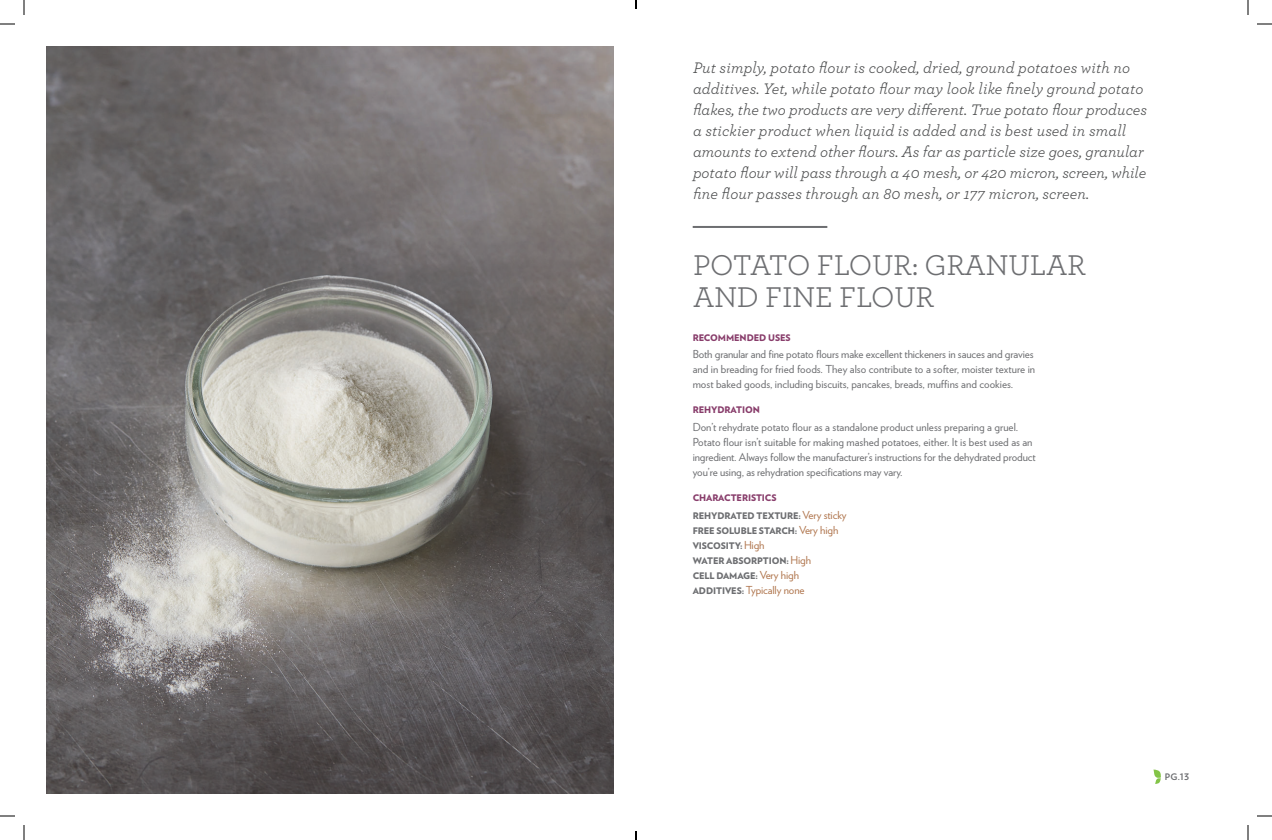
<style>
.page{position:relative;width:1272px;height:840px;background:#fff}
.page>*{position:absolute;margin:0;border:0;box-sizing:border-box;transform-origin:0 0}
.t1{font:30px/32px "Archer";letter-spacing:-.01em;color:#6d6e71}
.t2{font:italic 16px/21px "Archer";color:#4b4c4d}
.t3{font:11px/15px "Verlag";color:#6d6e71}
.t4{font:11px "Verlag";letter-spacing:-.01em;color:#b0764e}
.t5{font:900 9.1px/15px "Verlag";letter-spacing:-.01em;color:#6d6e71}
.t6{font:900 9.1px "Verlag";letter-spacing:-.01em;color:#883d6b}
.t7{font:700 9px "Verlag";color:#6d6e71}
.s1{color:#883d6b}
.s2{font-weight:400;font-size:11px;color:#b0764e}
.s3{font-weight:900;font-size:9.1px;color:#6d6e71}
</style>
<div class="page">
<svg style="left:1153px;top:770px;width:8px;height:14px"></svg>
<hr style="left:693px;top:226px;width:134px;height:2px;background:#6d6e71">
<img style="left:46px;top:46px;width:568px;height:748px">
<svg style="left:0;top:23px;width:15px;height:2px"></svg>
<svg style="left:1257px;top:23px;width:15px;height:2px"></svg>
<svg style="left:0;top:815px;width:15px;height:2px"></svg>
<svg style="left:1257px;top:815px;width:15px;height:2px"></svg>
<svg style="left:23px;top:0;width:2px;height:15px"></svg>
<svg style="left:23px;top:825px;width:2px;height:15px"></svg>
<svg style="left:1247px;top:0;width:2px;height:15px"></svg>
<svg style="left:1247px;top:825px;width:2px;height:15px"></svg>
<svg style="left:635px;top:0;width:2px;height:9px"></svg>
<svg style="left:635px;top:831px;width:2px;height:9px"></svg>
<p class="t2" style="left:693px;top:58px;width:456px">Put simply, potato flour is cooked, dried, ground potatoes with no additives. Yet, while potato flour may look like finely ground potato flakes, the two products are very different. True potato flour produces a stickier product when liquid is added and is best used in small amounts to extend other flours. As far as particle size goes, granular potato flour will pass through a 40 mesh, or 420 micron, screen, while fine flour passes through an 80 mesh, or 177 micron, screen.</p>
<h1 class="t1" style="left:693px;top:250px;width:394px">POTATO FLOUR: GRANULAR<br>AND FINE FLOUR</h1>
<p class="t6" style="left:693px;top:334px;width:100px">RECOMMENDED USES</p>
<p class="t3" style="left:693px;top:347px;width:344px">Both granular and fine potato flours make excellent thickeners in sauces and gravies and in breading for fried foods. They also contribute to a softer, moister texture in most baked goods, including biscuits, pancakes, breads, muffins and cookies.</p>
<p class="t6" style="left:693px;top:407px;width:69px">REHYDRATION</p>
<p class="t3" style="left:693px;top:420px;width:345px">Don’t rehydrate potato flour as a standalone product unless preparing a gruel.<br>Potato flour isn’t suitable for making mashed potatoes, either. It is best used as an ingredient. Always follow the manufacturer’s instructions for the dehydrated product you’re using, as rehydration specifications may vary.</p>
<p class="t5" style="left:693px;top:490px;width:155px;line-height:17.2px"><span class="s1">CHARACTERISTICS<br></span>REHYDRATED TEXTURE: <span class="s2">Very sticky</span></p>
<p class="t5" style="left:693px;top:524px;width:147px">FREE SOLUBLE STARCH: <span class="s2">Very high<br></span>VISCOSITY: <span class="s2">High<br></span>WATER ABSORPTION: <span class="s2">High<br></span>CELL DAMAGE: <span class="s2">Very high</span></p>
<p class="t4" style="left:693px;top:584px;width:113px"><span class="s3">ADDITIVES:</span> Typically none</p>
<p class="t7" style="left:1165px;top:773px;width:26px">PG.13</p>
</div>
